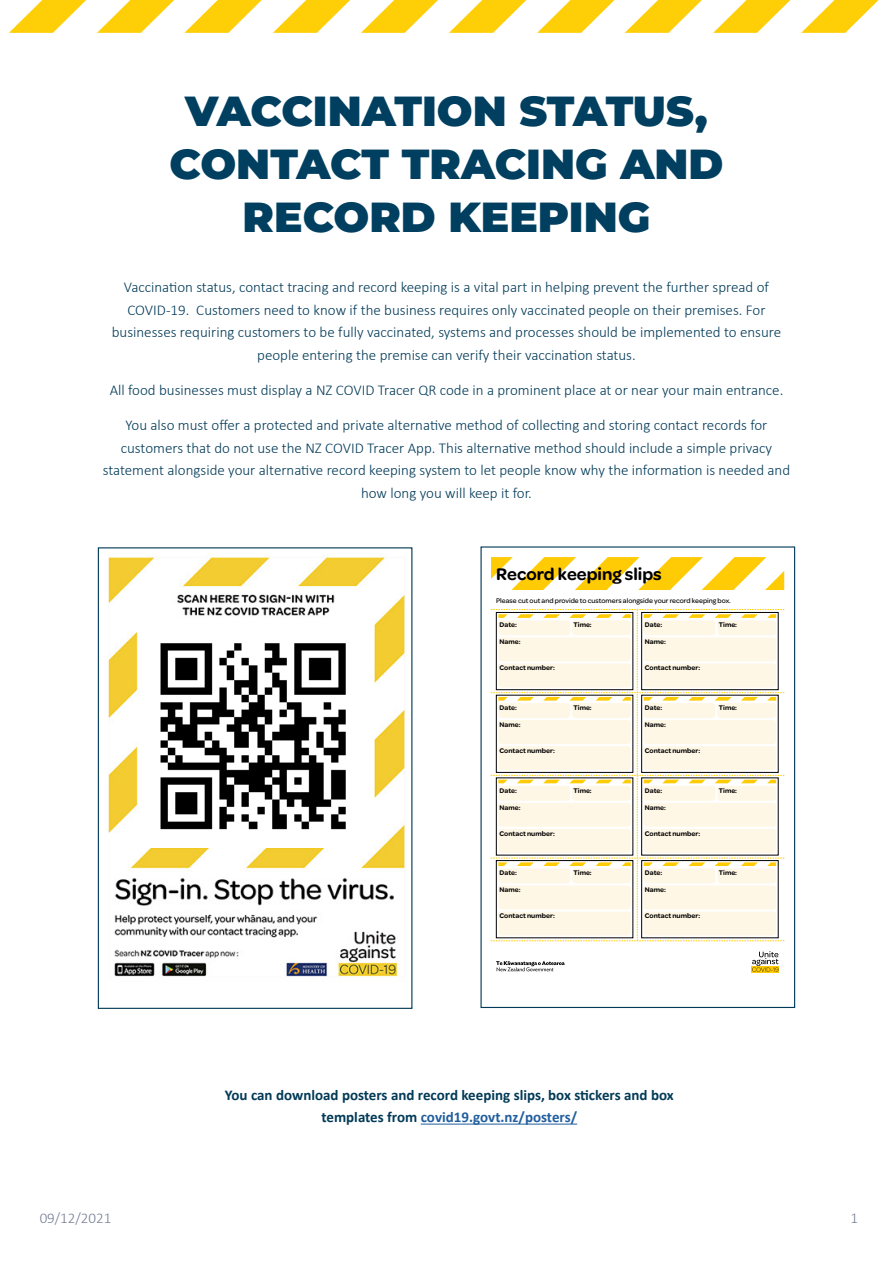
<style>
.page{position:relative;width:893px;height:1263px;background:#fff}
.page>*{position:absolute;margin:0;border:0;box-sizing:border-box;transform-origin:0 0}
.t1{font:900 42px/52.9px "Montserrat";color:#003f5f;text-align:center}
.t2{font:600 18px "Omnes";color:#000}
.t3{font:300 15px/22.5px "Calibri";color:#023a57;text-align:center}
.t4{font:700 15px/22.5px "Calibri";color:#023a57;text-align:center}
.t5{font:300 15px "Calibri";color:#737d93}
.t6{font:600 7.2px "Omnes";color:#000}
.t7{font:500 7.2px "Omnes";color:#000}
.s1{color:#215e9e}
</style>
<div class="page">
<img style="left:9px;top:0;width:870px;height:33px">
<img style="left:108px;top:554px;width:299px;height:423px">
<div style="left:157px;top:619px;width:199px;height:198px;background:#fff"></div>
<div style="left:98px;top:547px;width:314px;height:462px;border:1px solid #023a57"></div>
<img style="left:139px;top:623px;width:232px;height:224px">
<hr style="left:421px;top:1123px;width:156px;height:1px;background:#215e9e">
<svg style="left:491px;top:557px;width:293px;height:33px"></svg>
<div style="left:751px;top:966px;width:28px;height:7px;background:#ffcb05"></div>
<svg style="left:752px;top:951px;width:26px;height:21px"></svg>
<svg style="left:496px;top:961px;width:69px;height:10px"></svg>
<svg style="left:491px;top:609px;width:293px;height:332px"></svg>
<div style="left:641px;top:860px;width:137px;height:78px;border:1px solid #000"></div>
<div style="left:644px;top:868px;width:71px;height:15px;background:#fff7e5;border-radius:3px"></div>
<div style="left:644px;top:911px;width:132px;height:24px;background:#fff7e5;border-radius:3px"></div>
<div style="left:644px;top:885px;width:132px;height:24px;background:#fff7e5;border-radius:3px"></div>
<div style="left:717px;top:868px;width:59px;height:15px;background:#fff7e5;border-radius:3px"></div>
<div style="left:480px;top:546px;width:315px;height:462px;border:1px solid #023a57"></div>
<h1 class="t1" style="left:170px;top:82px;width:555px">VACCINATION STATUS,<br>CONTACT TRACING AND<br>RECORD KEEPING</h1>
<p class="t3" style="left:112px;top:276px;width:671px">Vaccination status, contact tracing and record keeping is a vital part in helping prevent the further spread of COVID-19. Customers need to know if the business requires only vaccinated people on their premises. For businesses requiring customers to be fully vaccinated, systems and processes should be implemented to ensure people entering the premise can verify their vaccination status.</p>
<p class="t3" style="left:110px;top:378px;width:675px">All food businesses must display a NZ COVID Tracer QR code in a prominent place at or near your main entrance.</p>
<p class="t3" style="left:103px;top:414px;width:689px">You also must offer a protected and private alternative method of collecting and storing contact records for customers that do not use the NZ COVID Tracer App. This alternative method should include a simple privacy statement alongside your alternative record keeping system to let people know why the information is needed and how long you will keep it for.</p>
<p class="t2" style="left:496px;top:561px;width:167px">Record keeping slips</p>
<p class="t7" style="left:496px;top:595px;width:236px">Please cut out and provide to customers alongside your record keeping box.</p>
<p class="t6" style="left:500px;top:620px;width:19px">Date:</p>
<p class="t6" style="left:500px;top:663px;width:57px">Contact number:</p>
<p class="t6" style="left:573px;top:620px;width:20px">Time:</p>
<p class="t6" style="left:645px;top:620px;width:19px">Date:</p>
<p class="t6" style="left:645px;top:663px;width:57px">Contact number:</p>
<p class="t6" style="left:719px;top:620px;width:20px">Time:</p>
<p class="t6" style="left:500px;top:637px;width:23px">Name:</p>
<p class="t6" style="left:645px;top:637px;width:23px">Name:</p>
<p class="t6" style="left:500px;top:703px;width:19px">Date:</p>
<p class="t6" style="left:500px;top:746px;width:57px">Contact number:</p>
<p class="t6" style="left:500px;top:720px;width:23px">Name:</p>
<p class="t6" style="left:573px;top:703px;width:20px">Time:</p>
<p class="t6" style="left:645px;top:703px;width:19px">Date:</p>
<p class="t6" style="left:645px;top:746px;width:57px">Contact number:</p>
<p class="t6" style="left:645px;top:720px;width:23px">Name:</p>
<p class="t6" style="left:719px;top:703px;width:20px">Time:</p>
<p class="t6" style="left:500px;top:785px;width:19px">Date:</p>
<p class="t6" style="left:500px;top:828px;width:57px">Contact number:</p>
<p class="t6" style="left:500px;top:802px;width:23px">Name:</p>
<p class="t6" style="left:573px;top:785px;width:20px">Time:</p>
<p class="t6" style="left:645px;top:785px;width:19px">Date:</p>
<p class="t6" style="left:645px;top:828px;width:57px">Contact number:</p>
<p class="t6" style="left:645px;top:802px;width:23px">Name:</p>
<p class="t6" style="left:719px;top:785px;width:20px">Time:</p>
<p class="t6" style="left:500px;top:868px;width:19px">Date:</p>
<p class="t6" style="left:500px;top:911px;width:57px">Contact number:</p>
<p class="t6" style="left:500px;top:885px;width:23px">Name:</p>
<p class="t6" style="left:573px;top:868px;width:20px">Time:</p>
<p class="t6" style="left:645px;top:868px;width:19px">Date:</p>
<p class="t6" style="left:645px;top:911px;width:57px">Contact number:</p>
<p class="t6" style="left:645px;top:885px;width:23px">Name:</p>
<p class="t6" style="left:719px;top:868px;width:20px">Time:</p>
<p class="t4" style="left:225px;top:1083px;width:450px">You can download posters and record keeping slips, box stickers and box templates from <span class="s1">covid19.govt.nz/posters/</span></p>
<p class="t5" style="left:40px;top:1208px;width:73px">09/12/2021</p>
<p class="t5" style="left:850px;top:1208px;width:9px">1</p>
</div>
